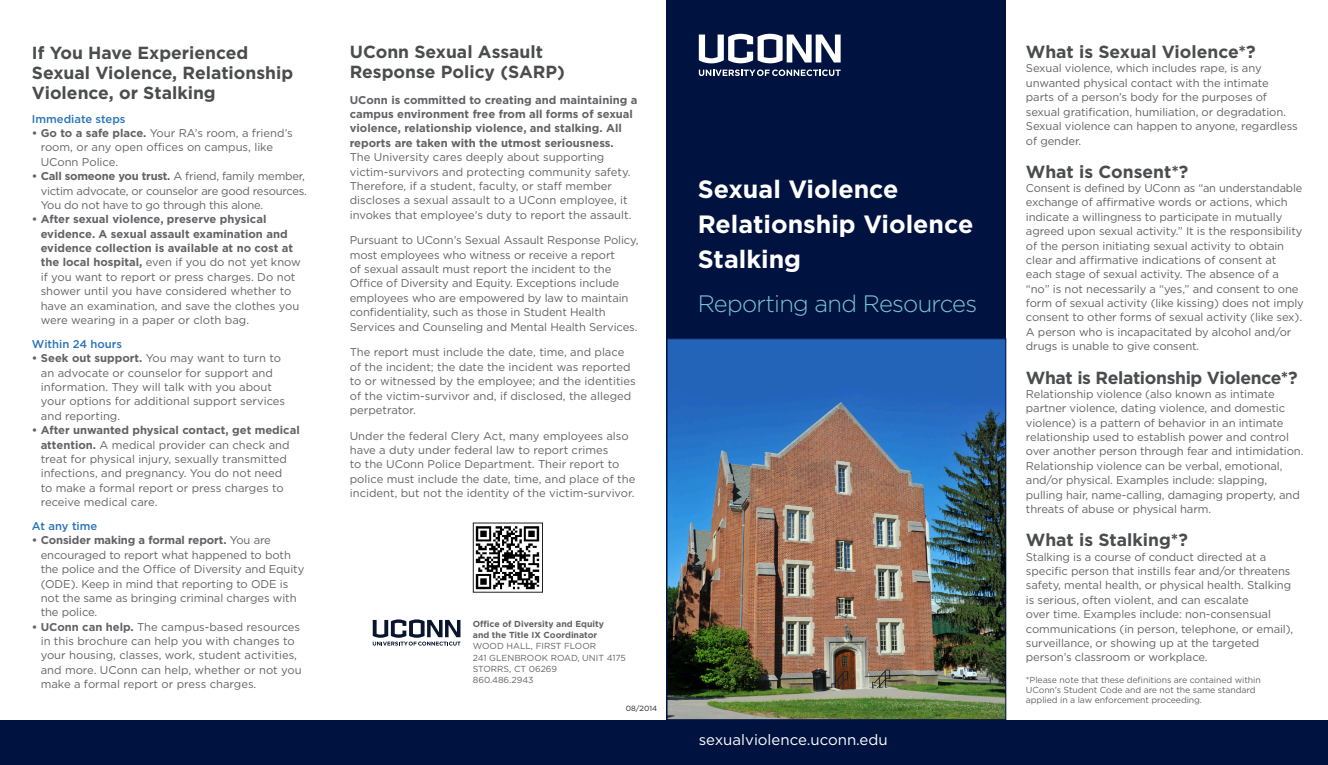
<style>
.page{position:relative;width:1328px;height:765px;background:#fff}
.page>*{position:absolute;margin:0;border:0;box-sizing:border-box;transform-origin:0 0}
.t1{font:700 25px/35px "Gotham";color:#fff}
.t2{font:300 23.75px "Gotham";letter-spacing:-.03em;color:#77c1d8}
.Hed_copy{font:700 17.5px "Gotham";color:#4b4c4d}
.Hed_copy-2{font:700 17.5px "Gotham";letter-spacing:-.02em;color:#4b4c4d}
.t3{font:15px "Gotham";color:#fff}
.t4{font:11.25px/14.4px "Gotham";letter-spacing:-.01em;color:#636366}
.t5{font:700 11.25px "Gotham";letter-spacing:-.02em;color:#636366}
.Blue_copy{font:500 11.25px "Gotham";color:#2873ba}
.t6{font:8.75px/10px "Gotham";letter-spacing:-.01em;color:#636366}
.t7{font:700 8.75px/11.2px "Gotham";color:#636366}
.t8{font:7.5px "Gotham";color:#231f20}
.s1{font-weight:700}
.s2{font-weight:400}
</style>
<div class="page">
<div style="left:666px;top:0;width:340px;height:765px;background:#001340"></div>
<div style="left:0;top:720px;width:1328px;height:45px;background:#001340"></div>
<img style="left:668px;top:340px;width:336px;height:378px">
<div style="left:666px;top:338px;width:340px;height:382px;border:1px solid #001340"></div>
<svg style="left:699px;top:70px;width:141px;height:6px"></svg>
<svg style="left:699px;top:34px;width:141px;height:29px"></svg>
<svg style="left:373px;top:619px;width:87px;height:27px"></svg>
<img style="left:475px;top:526px;width:65px;height:64px">
<div style="left:473px;top:523px;width:70px;height:69px;border:1px solid #231f20"></div>
<p class="Hed_copy" style="left:32px;top:41px;width:218px">If You Have Experienced</p>
<p class="Hed_copy" style="left:32px;top:61px;width:263px">Sexual Violence, Relationship</p>
<p class="Hed_copy" style="left:32px;top:81px;width:185px">Violence, or Stalking</p>
<p class="Blue_copy" style="left:32px;top:111px;width:95px">Immediate steps</p>
<p class="t4" style="left:32px;top:126px;width:262px"><span class="s1">• Go to a safe place.</span> Your RA’s room, a friend’s</p>
<p class="t4" style="left:41px;top:140px;width:234px">room, or any open offices on campus, like<br>UConn Police.</p>
<p class="t5" style="left:32px;top:169px;width:274px">• Call someone you trust. <span class="s2">A friend, family member,</span></p>
<p class="t4" style="left:41px;top:183px;width:268px">victim advocate, or counselor are good resources.<br>You do not have to go through this alone.</p>
<p class="t4" style="left:41px;top:212px;width:262px;text-indent:-9px"><span class="s1">• After sexual violence, preserve physical evidence. A sexual assault examination and evidence collection is available at no cost at the local hospital,</span> even if you do not yet know if you want to report or press charges. Do not shower until you have considered whether to have an examination, and save the clothes you were wearing in a paper or cloth bag.</p>
<p class="Blue_copy" style="left:32px;top:337px;width:92px">Within 24 hours</p>
<p class="t4" style="left:41px;top:351px;width:246px;text-indent:-9px"><span class="s1">• Seek out support.</span> You may want to turn to an advocate or counselor for support and information. They will talk with you about your options for additional support services and reporting.</p>
<p class="t4" style="left:41px;top:423px;width:260px;text-indent:-9px"><span class="s1">• After unwanted physical contact, get medical attention.</span> A medical provider can check and treat for physical injury, sexually transmitted infections, and pregnancy. You do not need<br>to make a formal report or press charges to receive medical care.</p>
<p class="Blue_copy" style="left:32px;top:519px;width:67px">At any time</p>
<p class="t4" style="left:41px;top:533px;width:265px;text-indent:-9px"><span class="s1">• Consider making a formal report.</span> You are encouraged to report what happened to both the police and the Office of Diversity and Equity (ODE). Keep in mind that reporting to ODE is not the same as bringing criminal charges with the police.</p>
<p class="t4" style="left:41px;top:619px;width:262px;text-indent:-9px"><span class="s1">• UConn can help.</span> The campus-based resources in this brochure can help you with changes to your housing, classes, work, student activities, and more. UConn can help, whether or not you make a formal report or press charges.</p>
<p class="Hed_copy" style="left:350px;top:40px;width:195px">UConn Sexual Assault</p>
<p class="Hed_copy" style="left:350px;top:60px;width:217px">Response Policy (SARP)</p>
<p class="t4" style="left:350px;top:92px;width:289px"><span class="s1">UConn is committed to creating and maintaining a campus environment free from all forms of sexual violence, relationship violence, and stalking. All reports are taken with the utmost seriousness.<br></span>The University cares deeply about supporting victim-survivors and protecting community safety.<br>Therefore, if a student, faculty, or staff member discloses a sexual assault to a UConn employee, it invokes that employee’s duty to report the assault.</p>
<p class="t4" style="left:350px;top:233px;width:290px">Pursuant to UConn’s Sexual Assault Response Policy, most employees who witness or receive a report<br>of sexual assault must report the incident to the Office of Diversity and Equity. Exceptions include employees who are empowered by law to maintain confidentiality, such as those in Student Health Services and Counseling and Mental Health Services.</p>
<p class="t4" style="left:350px;top:345px;width:287px">The report must include the date, time, and place of the incident; the date the incident was reported to or witnessed by the employee; and the identities of the victim-survivor and, if disclosed, the alleged perpetrator.</p>
<p class="t4" style="left:350px;top:428px;width:287px">Under the federal Clery Act, many employees also have a duty under federal law to report crimes<br>to the UConn Police Department. Their report to police must include the date, time, and place of the incident, but not the identity of the victim-survivor.</p>
<p class="t1" style="left:698px;top:172px;width:202px">Sexual Violence</p>
<p class="t1" style="left:698px;top:207px;width:277px">Relationship Violence<br>Stalking</p>
<p class="t2" style="left:698px;top:289px;width:281px">Reporting and Resources</p>
<p class="t7" style="left:473px;top:618px;width:133px">Office of Diversity and Equity and the Title IX Coordinator</p>
<p class="t6" style="left:473px;top:641px;width:125px">WOOD HALL, FIRST FLOOR</p>
<p class="t6" style="left:473px;top:652px;width:155px">241 GLENBROOK ROAD, UNIT 4175</p>
<p class="t6" style="left:473px;top:664px;width:86px">STORRS, CT 06269</p>
<p class="t6" style="left:473px;top:675px;width:62px">860.486.2943</p>
<p class="t8" style="left:626px;top:704px;width:33px">08/2014</p>
<p class="t3" style="left:699px;top:730px;width:190px">sexualviolence.uconn.edu</p>
<p class="Hed_copy" style="left:1026px;top:40px;width:231px">What is Sexual Violence*?</p>
<p class="t4" style="left:1026px;top:61px;width:273px">Sexual violence, which includes rape, is any unwanted physical contact with the intimate parts of a person’s body for the purposes of sexual gratification, humiliation, or degradation.<br>Sexual violence can happen to anyone, regardless of gender.</p>
<p class="Hed_copy" style="left:1026px;top:160px;width:164px">What is Consent*?</p>
<p class="t4" style="left:1026px;top:181px;width:279px">Consent is defined by UConn as “an understandable exchange of affirmative words or actions, which indicate a willingness to participate in mutually agreed upon sexual activity.” It is the responsibility of the person initiating sexual activity to obtain clear and affirmative indications of consent at each stage of sexual activity. The absence of a “no” is not necessarily a “yes,” and consent to one form of sexual activity (like kissing) does not imply consent to other forms of sexual activity (like sex).<br>A person who is incapacitated by alcohol and/or drugs is unable to give consent.</p>
<p class="Hed_copy-2" style="left:1026px;top:366px;width:273px">What is Relationship Violence*?</p>
<p class="t4" style="left:1026px;top:387px;width:279px">Relationship violence (also known as intimate partner violence, dating violence, and domestic violence) is a pattern of behavior in an intimate relationship used to establish power and control over another person through fear and intimidation.<br>Relationship violence can be verbal, emotional, and/or physical. Examples include: slapping, pulling hair, name-calling, damaging property, and threats of abuse or physical harm.</p>
<p class="Hed_copy" style="left:1026px;top:529px;width:163px">What is Stalking*?</p>
<p class="t4" style="left:1026px;top:549px;width:269px">Stalking is a course of conduct directed at a specific person that instills fear and/or threatens safety, mental health, or physical health. Stalking is serious, often violent, and can escalate<br>over time. Examples include: non-consensual communications (in person, telephone, or email), surveillance, or showing up at the targeted person’s classroom or workplace.</p>
<p class="t6" style="left:1026px;top:674px;width:236px">*Please note that these definitions are contained within<br>UConn’s Student Code and are not the same standard applied in a law enforcement proceeding.</p>
</div>
